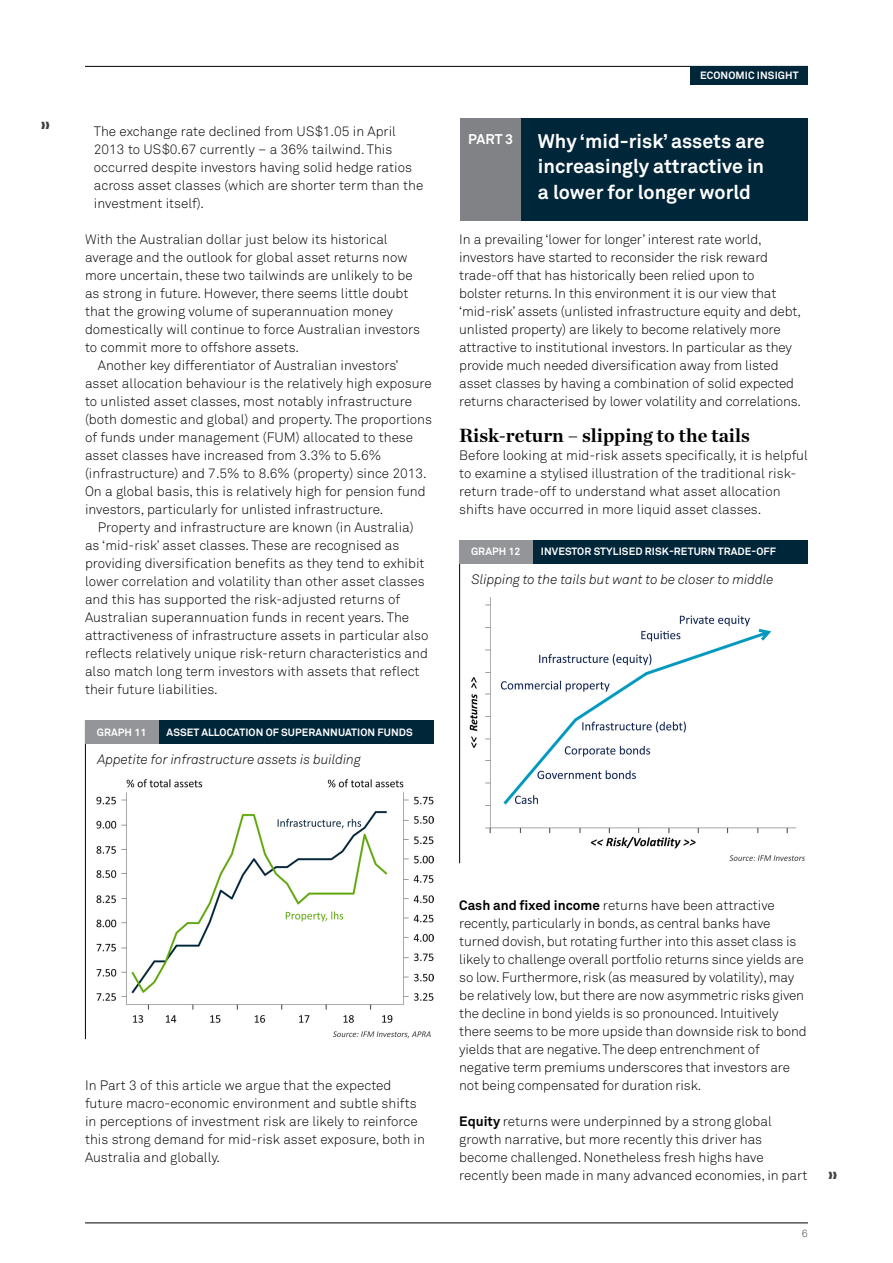
<style>
.page{position:relative;width:893px;height:1263px;background:#fff}
.page>*{position:absolute;margin:0;border:0;box-sizing:border-box;transform-origin:0 0}
.t1{font:700 19.5px/25.5px "Akkurat Std";color:#fff;text-align:justify}
.t2{font:700 19.5px "Chronicle Deck";color:#000}
.t3{font:700 13.95px "Akkurat Std";color:#fff}
.t4{font:300 13.5px/18px "Akkurat Std";color:#000}
.t5{font:italic 300 13.5px "Akkurat Std";color:#000}
.t6{font:700 10.5px "Akkurat Std";letter-spacing:.01em;color:#fff}
.t7{font:300 10.5px "Akkurat Std";color:#414042}
.s1{font-weight:700}
</style>
<div class="page">
<hr style="left:85px;top:66px;width:723px;height:1px;background:#000">
<hr style="left:85px;top:1222px;width:723px;height:1px;background:#000">
<div style="left:691px;top:67px;width:117px;height:18px;background:#00263a"></div>
<img style="left:97px;top:779px;width:337px;height:260px">
<img style="left:469px;top:597px;width:336px;height:264px">
<div style="left:468px;top:118px;width:340px;height:102px;background:#00263a"></div>
<div style="left:460px;top:118px;width:61px;height:102px;background:#808285"></div>
<div style="left:158px;top:721px;width:276px;height:23px;background:#00263a"></div>
<hr style="left:85px;top:721px;width:1px;height:318px;background:#000">
<div style="left:85px;top:721px;width:73px;height:23px;background:#939598"></div>
<div style="left:532px;top:540px;width:276px;height:23px;background:#00263a"></div>
<hr style="left:459px;top:540px;width:1px;height:323px;background:#000">
<div style="left:459px;top:540px;width:73px;height:23px;background:#939598"></div>
<p class="t4" style="left:94px;top:122px;width:331px">The exchange rate declined from US$1.05 in April 2013 to US$0.67 currently – a 36% tailwind. This occurred despite investors having solid hedge ratios across asset classes (which are shorter term than the investment itself).</p>
<p class="t4" style="left:85px;top:230px;width:304px">With the Australian dollar just below its historical</p>
<p class="t4" style="left:85px;top:248px;width:324px">average and the outlook for global asset returns now</p>
<p class="t4" style="left:85px;top:266px;width:329px">more uncertain, these two tailwinds are unlikely to be</p>
<p class="t4" style="left:85px;top:284px;width:325px">as strong in future. However, there seems little doubt</p>
<p class="t4" style="left:85px;top:302px;width:309px">that the growing volume of superannuation money</p>
<p class="t4" style="left:85px;top:320px;width:336px">domestically will continue to force Australian investors</p>
<p class="t4" style="left:85px;top:338px;width:216px">to commit more to offshore assets.</p>
<p class="t4" style="left:98px;top:356px;width:302px">Another key differentiator of Australian investors’</p>
<p class="t4" style="left:85px;top:374px;width:348px">asset allocation behaviour is the relatively high exposure</p>
<p class="t4" style="left:85px;top:392px;width:329px">to unlisted asset classes, most notably infrastructure</p>
<p class="t4" style="left:85px;top:410px;width:349px">(both domestic and global) and property. The proportions</p>
<p class="t4" style="left:85px;top:428px;width:330px">of funds under management (FUM) allocated to these</p>
<p class="t4" style="left:85px;top:446px;width:298px">asset classes have increased from 3.3% to 5.6%</p>
<p class="t4" style="left:85px;top:464px;width:343px">(infrastructure) and 7.5% to 8.6% (property) since 2013.</p>
<p class="t4" style="left:85px;top:482px;width:342px">On a global basis, this is relatively high for pension fund</p>
<p class="t4" style="left:85px;top:500px;width:300px">investors, particularly for unlisted infrastructure.</p>
<p class="t4" style="left:98px;top:518px;width:317px">Property and infrastructure are known (in Australia)</p>
<p class="t4" style="left:85px;top:536px;width:316px">as ‘mid-risk’ asset classes. These are recognised as</p>
<p class="t4" style="left:85px;top:554px;width:341px">providing diversification benefits as they tend to exhibit</p>
<p class="t4" style="left:85px;top:572px;width:341px">lower correlation and volatility than other asset classes</p>
<p class="t4" style="left:85px;top:590px;width:316px">and this has supported the risk-adjusted returns of</p>
<p class="t4" style="left:85px;top:608px;width:326px">Australian superannuation funds in recent years. The</p>
<p class="t4" style="left:85px;top:626px;width:345px">attractiveness of infrastructure assets in particular also</p>
<p class="t4" style="left:85px;top:644px;width:344px">reflects relatively unique risk-return characteristics and</p>
<p class="t4" style="left:85px;top:662px;width:336px">also match long term investors with assets that reflect</p>
<p class="t4" style="left:85px;top:680px;width:134px">their future liabilities.</p>
<p class="t6" style="left:97px;top:726px;width:51px">GRAPH 11</p>
<p class="t6" style="left:167px;top:726px;width:248px">ASSET ALLOCATION OF SUPERANNUATION FUNDS</p>
<p class="t5" style="left:97px;top:751px;width:265px">Appetite for infrastructure assets is building</p>
<p class="t6" style="left:700px;top:69px;width:100px">ECONOMIC INSIGHT</p>
<p class="t3" style="left:468px;top:130px;width:46px">PART 3</p>
<h1 class="t1" style="left:538px;top:128px;width:228px">Why ‘mid-risk’ assets are increasingly attractive in a lower for longer world</h1>
<p class="t4" style="left:459px;top:230px;width:343px">In a prevailing ‘lower for longer’ interest rate world, investors have started to reconsider the risk reward trade-off that has historically been relied upon to<br>bolster returns. In this environment it is our view that ‘mid-risk’ assets (unlisted infrastructure equity and debt, unlisted property) are likely to become relatively more attractive to institutional investors. In particular as they provide much needed diversification away from listed asset classes by having a combination of solid expected returns characterised by lower volatility and correlations.</p>
<h1 class="t2" style="left:459px;top:420px;width:292px">Risk-return – slipping to the tails</h1>
<p class="t4" style="left:459px;top:446px;width:350px">Before looking at mid-risk assets specifically, it is helpful to examine a stylised illustration of the traditional risk&shy;return trade-off to understand what asset allocation shifts have occurred in more liquid asset classes.</p>
<p class="t6" style="left:471px;top:545px;width:51px">GRAPH 12</p>
<p class="t6" style="left:541px;top:545px;width:237px">INVESTOR STYLISED RISK-RETURN TRADE-OFF</p>
<p class="t5" style="left:472px;top:571px;width:303px">Slipping to the tails but want to be closer to middle</p>
<p class="t4" style="left:85px;top:1076px;width:341px">In Part 3 of this article we argue that the expected future macro-economic environment and subtle shifts in perceptions of investment risk are likely to reinforce this strong demand for mid-risk asset exposure, both in Australia and globally.</p>
<p class="t4" style="left:459px;top:896px;width:349px"><span class="s1">Cash and fixed income</span> returns have been attractive recently, particularly in bonds, as central banks have turned dovish, but rotating further into this asset class is likely to challenge overall portfolio returns since yields are so low. Furthermore, risk (as measured by volatility), may be relatively low, but there are now asymmetric risks given the decline in bond yields is so pronounced. Intuitively there seems to be more upside than downside risk to bond yields that are negative. The deep entrenchment of negative term premiums underscores that investors are not being compensated for duration risk.</p>
<p class="t4" style="left:459px;top:1112px;width:350px"><span class="s1">Equity</span> returns were underpinned by a strong global growth narrative, but more recently this driver has become challenged. Nonetheless fresh highs have recently been made in many advanced economies, in part</p>
<p class="t7" style="left:802px;top:1227px;width:7px">6</p>
</div>
